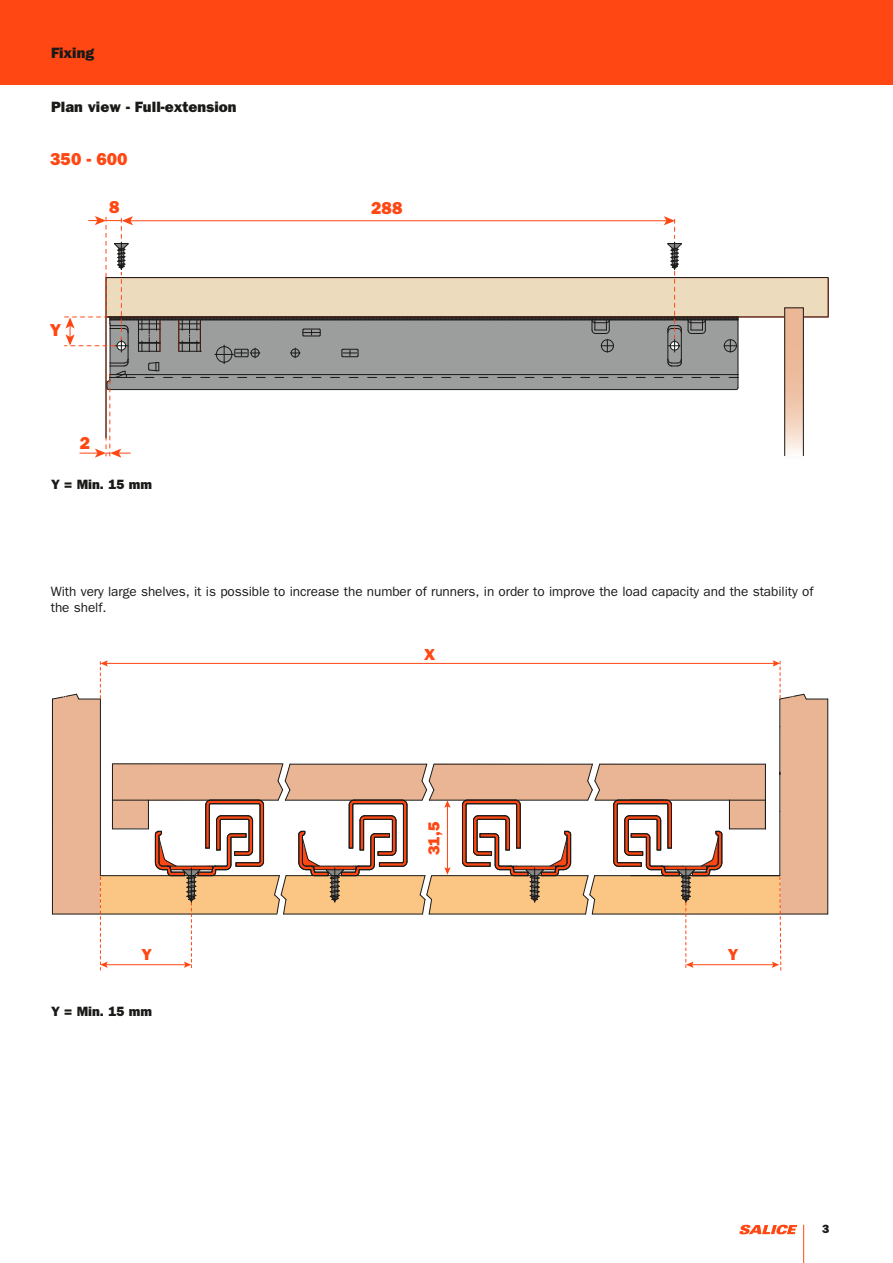
<style>
.page{position:relative;width:893px;height:1263px;background:#fff}
.page>*{position:absolute;margin:0;border:0;box-sizing:border-box;transform-origin:0 0}
.t1{font:17.4px "ITC Franklin Gothic Std Hvy";color:#ff4713}
.t2{font:16.05px "ITC Franklin Gothic Std Hvy";color:#ff4713}
.t3{font:15px "ITC Franklin Gothic Std Hvy";color:#1a1a18}
.t4{font:13.5px/16.2px "ITC Franklin Gothic Std";letter-spacing:-.005em;color:#1a1a18}
.t5{font:13.5px "ITC Franklin Gothic Std Hvy";letter-spacing:-.005em;color:#1a1a18}
.t6{font:12px "ITC Franklin Gothic Std Hvy";color:#1a1a18}
</style>
<div class="page">
<div style="left:0;top:0;width:893px;height:85px;background:#ff4713"></div>
<hr style="left:828px;top:278px;width:1px;height:39px;background:#1a1a18">
<svg style="left:65px;top:216px;width:763px;height:242px"></svg>
<div style="left:785px;top:308px;width:18px;height:152px;background:#fdfaf8"></div>
<svg style="left:786px;top:309px;width:16px;height:141px"></svg>
<div style="left:784px;top:307px;width:20px;height:149px;border:1px solid #1a1a18"></div>
<svg style="left:52px;top:660px;width:776px;height:311px"></svg>
<hr style="left:803px;top:1225px;width:1px;height:38px;background:#ff4713">
<svg style="left:739px;top:1225px;width:58px;height:9px"></svg>
<p class="t3" style="left:51px;top:44px;width:45px">Fixing</p>
<p class="t3" style="left:51px;top:98px;width:187px">Plan view - Full-extension</p>
<p class="t1" style="left:50px;top:149px;width:79px">350 - 600</p>
<p class="t1" style="left:109px;top:197px;width:12px">8</p>
<p class="t1" style="left:371px;top:198px;width:33px">288</p>
<p class="t1" style="left:50px;top:320px;width:13px">Y</p>
<p class="t1" style="left:80px;top:433px;width:12px">2</p>
<p class="t5" style="left:51px;top:477px;width:102px">Y = Min. 15 mm</p>
<p class="t4" style="left:51px;top:583px;width:764px">With very large shelves, it is possible to increase the number of runners, in order to improve the load capacity and the stability of the shelf.</p>
<p class="t2" style="left:424px;top:645px;width:13px">X</p>
<p class="t2" style="left:425px;top:855px;width:35px;rotate:-90deg">31,5</p>
<p class="t2" style="left:141px;top:945px;width:12px">Y</p>
<p class="t2" style="left:728px;top:945px;width:12px">Y</p>
<p class="t5" style="left:51px;top:1003px;width:102px">Y = Min. 15 mm</p>
<p class="t6" style="left:822px;top:1222px;width:9px">3</p>
</div>
